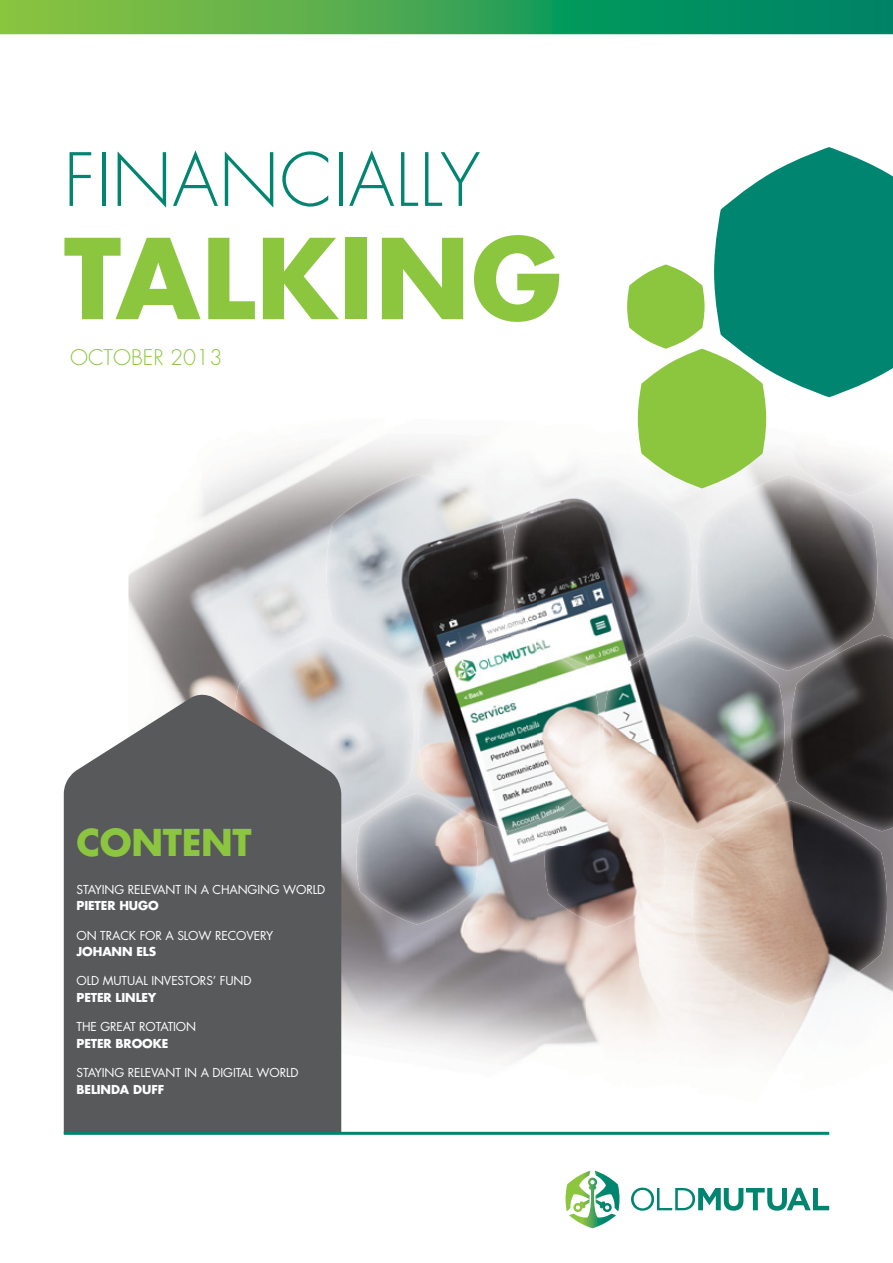
<style>
.page{position:relative;width:893px;height:1263px;background:#fff}
.page>*{position:absolute;margin:0;border:0;box-sizing:border-box;transform-origin:0 0}
.t1{font:700 108px "Futura Std";letter-spacing:.01em;color:#8cc63f}
.t2{font:300 71.25px "Futura Std";letter-spacing:.01em;color:#008570}
.t3{font:700 36px "Futura Std";letter-spacing:-.01em;color:#8cc63f}
.t4{font:300 21px "Futura Std";color:#8cc63f}
.t5{font:12px "Futura Std";letter-spacing:-.01em;color:#fff}
.t6{font:700 12px "Futura Std";letter-spacing:-.01em;color:#fff}
</style>
<div class="page">
<img style="left:128px;top:444px;width:204px;height:246px">
<img style="left:536px;top:846px;width:51px;height:205px">
<img style="left:341px;top:953px;width:42px;height:160px">
<img style="left:485px;top:846px;width:51px;height:217px">
<img style="left:638px;top:953px;width:102px;height:100px">
<img style="left:587px;top:953px;width:51px;height:91px">
<img style="left:740px;top:1005px;width:78px;height:56px">
<img style="left:284px;top:474px;width:508px;height:372px">
<img style="left:792px;top:496px;width:101px;height:509px">
<img style="left:234px;top:633px;width:51px;height:57px">
<img style="left:341px;top:846px;width:146px;height:107px">
<img style="left:538px;top:846px;width:254px;height:107px">
<img style="left:690px;top:952px;width:102px;height:53px">
<svg style="left:0;top:0;width:893px;height:34px;background:#39a354"></svg>
<svg style="left:627px;top:147px;width:266px;height:341px"></svg>
<svg style="left:64px;top:690px;width:277px;height:442px;background:#666769"></svg>
<hr style="left:64px;top:1132px;width:765px;height:3px;background:#008570">
<svg style="left:566px;top:1170px;width:53px;height:58px"></svg>
<svg style="left:631px;top:1187px;width:198px;height:24px"></svg>
<h2 class="t2" style="left:64px;top:147px;width:418px">FINANCIALLY</h2>
<h1 class="t1" style="left:64px;top:229px;width:500px">TALKING</h1>
<h3 class="t4" style="left:70px;top:348px;width:154px">OCTOBER 2013</h3>
<h3 class="t3" style="left:77px;top:826px;width:177px">CONTENT</h3>
<p class="t5" style="left:77px;top:884px;width:250px">STAYING RELEVANT IN A CHANGING WORLD</p>
<p class="t6" style="left:77px;top:900px;width:84px">PIETER HUGO</p>
<p class="t5" style="left:77px;top:930px;width:198px">ON TRACK FOR A SLOW RECOVERY</p>
<p class="t6" style="left:77px;top:946px;width:81px">JOHANN ELS</p>
<p class="t5" style="left:77px;top:975px;width:177px">OLD MUTUAL INVESTORS’ FUND</p>
<p class="t6" style="left:77px;top:992px;width:81px">PETER LINLEY</p>
<p class="t5" style="left:77px;top:1021px;width:121px">THE GREAT ROTATION</p>
<p class="t6" style="left:77px;top:1038px;width:93px">PETER BROOKE</p>
<p class="t5" style="left:77px;top:1067px;width:224px">STAYING RELEVANT IN A DIGITAL WORLD</p>
<p class="t6" style="left:77px;top:1083px;width:89px">BELINDA DUFF</p>
</div>
